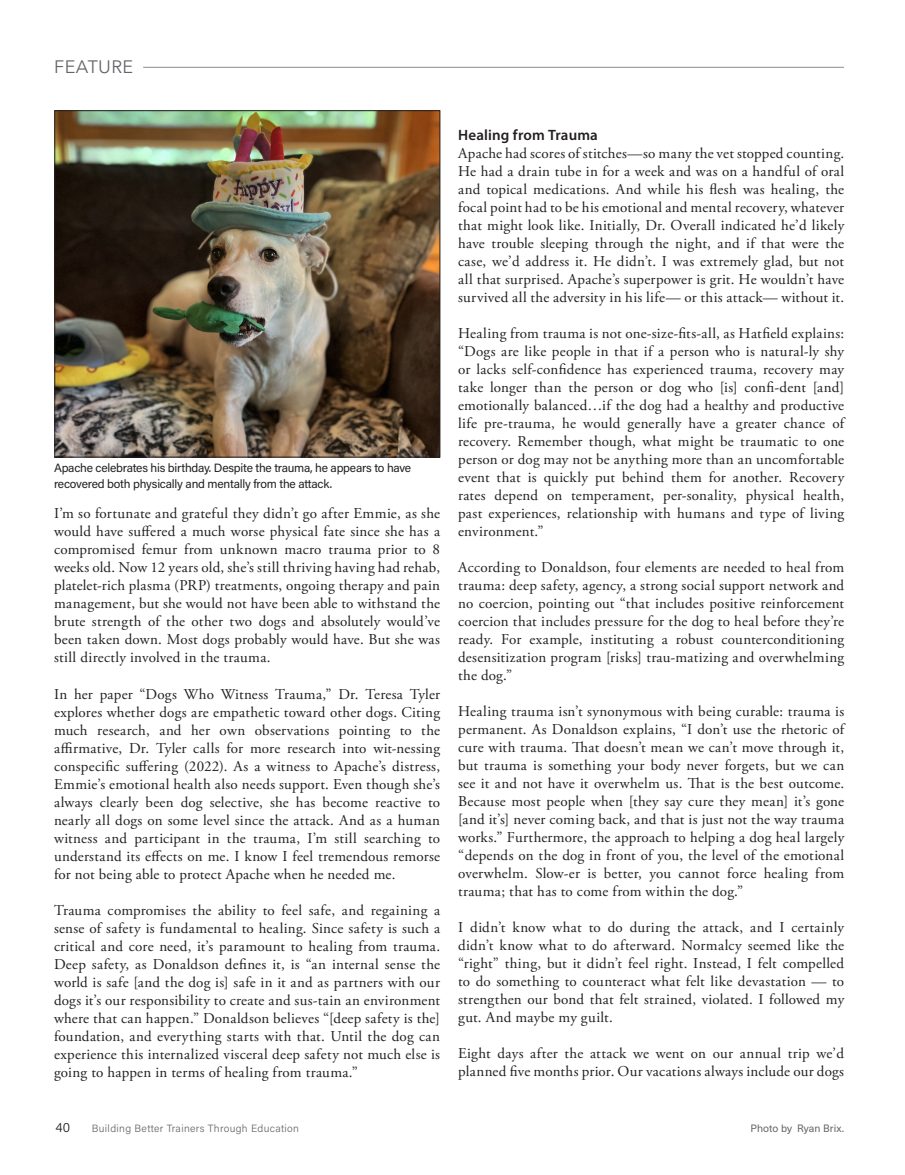
<style>
.page{position:relative;width:905px;height:1175px;background:#fff}
.page>*{position:absolute;margin:0;border:0;box-sizing:border-box;transform-origin:0 0}
.t1{font:18px "Avenir Next";letter-spacing:.02em;color:#646569}
.t2{font:15px/18px "Adobe Garamond Pro";letter-spacing:.02em;color:#231f20;text-align:justify}
.t3{font:600 15px "Myriad Pro";letter-spacing:.01em;color:#231f20}
.t4{font:12px/16.5px "Acumin Pro";letter-spacing:-.02em;color:#231f20}
.t5{font:300 10.5px "Acumin Pro";letter-spacing:.03em;color:#646569}
.t6{font:10.5px "Neue Haas Unica W1 G";letter-spacing:.01em;color:#646569}
.s1{font-size:13.5px;color:#231f20}
</style>
<div class="page">
<hr style="left:143px;top:67px;width:700px;height:1px;background:#8b8a8e">
<img style="left:57px;top:112px;width:381px;height:343px">
<div style="left:55px;top:110px;width:385px;height:347px;border:1px solid #231f20"></div>
<p class="t1" style="left:54px;top:51px;width:80px">FEATURE</p>
<p class="t4" style="left:54px;top:458px;width:359px">Apache celebrates his birthday. Despite the trauma, he appears to have recovered both physically and mentally from the attack.</p>
<p class="t2" style="left:54px;top:505px;width:387px">I’m so fortunate and grateful they didn’t go after Emmie, as she would have suffered a much worse physical fate since she has a compromised femur from unknown macro trauma prior to 8 weeks old. Now 12 years old, she’s still thriving having had rehab, platelet-rich plasma (PRP) treatments, ongoing therapy and pain management, but she would not have been able to withstand the brute strength of the other two dogs and absolutely would’ve been taken down. Most dogs probably would have. But she was still directly involved in the trauma.</p>
<p class="t2" style="left:54px;top:685px;width:387px">In her paper “Dogs Who Witness Trauma,” Dr. Teresa Tyler explores whether dogs are empathetic toward other dogs. Citing much research, and her own observations pointing to the affirmative, Dr. Tyler calls for more research into wit-nessing conspecific suffering (2022). As a witness to Apache’s distress, Emmie’s emotional health also needs support. Even though she’s always clearly been dog selective, she has become reactive to nearly all dogs on some level since the attack. And as a human witness and participant in the trauma, I’m still searching to understand its effects on me. I know I feel tremendous remorse for not being able to protect Apache when he needed me.</p>
<p class="t2" style="left:54px;top:901px;width:387px">Trauma compromises the ability to feel safe, and regaining a sense of safety is fundamental to healing. Since safety is such a critical and core need, it’s paramount to healing from trauma.<br>Deep safety, as Donaldson defines it, is “an internal sense the world is safe [and the dog is] safe in it and as partners with our dogs it’s our responsibility to create and sus-tain an environment where that can happen.” Donaldson believes “[deep safety is the] foundation, and everything starts with that. Until the dog can experience this internalized visceral deep safety not much else is going to happen in terms of healing from trauma.”</p>
<p class="t5" style="left:56px;top:1121px;width:245px"><span class="s1">40</span> Building Better Trainers Through Education</p>
<p class="t3" style="left:458px;top:125px;width:141px">Healing from Trauma</p>
<p class="t2" style="left:458px;top:145px;width:387px">Apache had scores of stitches—so many the vet stopped counting.<br>He had a drain tube in for a week and was on a handful of oral and topical medications. And while his flesh was healing, the focal point had to be his emotional and mental recovery, whatever that might look like. Initially, Dr. Overall indicated he’d likely have trouble sleeping through the night, and if that were the case, we’d address it. He didn’t. I was extremely glad, but not all that surprised. Apache’s superpower is grit. He wouldn’t have survived all the adversity in his life— or this attack— without it.</p>
<p class="t2" style="left:458px;top:325px;width:387px">Healing from trauma is not one-size-fits-all, as Hatfield explains: “Dogs are like people in that if a person who is natural-ly shy or lacks self-confidence has experienced trauma, recovery may take longer than the person or dog who [is] confi-dent [and] emotionally balanced…if the dog had a healthy and productive life pre-trauma, he would generally have a greater chance of recovery. Remember though, what might be traumatic to one person or dog may not be anything more than an uncomfortable event that is quickly put behind them for another. Recovery rates depend on temperament, per-sonality, physical health, past experiences, relationship with humans and type of living environment.”</p>
<p class="t2" style="left:458px;top:559px;width:387px">According to Donaldson, four elements are needed to heal from trauma: deep safety, agency, a strong social support network and no coercion, pointing out “that includes positive reinforcement coercion that includes pressure for the dog to heal before they’re ready. For example, instituting a robust counterconditioning desensitization program [risks] trau-matizing and overwhelming the dog.”</p>
<p class="t2" style="left:458px;top:703px;width:387px">Healing trauma isn’t synonymous with being curable: trauma is permanent. As Donaldson explains, “I don’t use the rhetoric of cure with trauma. That doesn’t mean we can’t move through it, but trauma is something your body never forgets, but we can see it and not have it overwhelm us. That is the best outcome.<br>Because most people when [they say cure they mean] it’s gone [and it’s] never coming back, and that is just not the way trauma works.” Furthermore, the approach to helping a dog heal largely “depends on the dog in front of you, the level of the emotional overwhelm. Slow-er is better, you cannot force healing from trauma; that has to come from within the dog.”</p>
<p class="t2" style="left:458px;top:919px;width:387px">I didn’t know what to do during the attack, and I certainly didn’t know what to do afterward. Normalcy seemed like the “right” thing, but it didn’t feel right. Instead, I felt compelled to do something to counteract what felt like devastation — to strengthen our bond that felt strained, violated. I followed my gut. And maybe my guilt.</p>
<p class="t2" style="left:458px;top:1045px;width:387px">Eight days after the attack we went on our annual trip we’d planned five months prior. Our vacations always include our dogs</p>
<p class="t6" style="left:750px;top:1120px;width:95px">Photo by Ryan Brix.</p>
</div>
